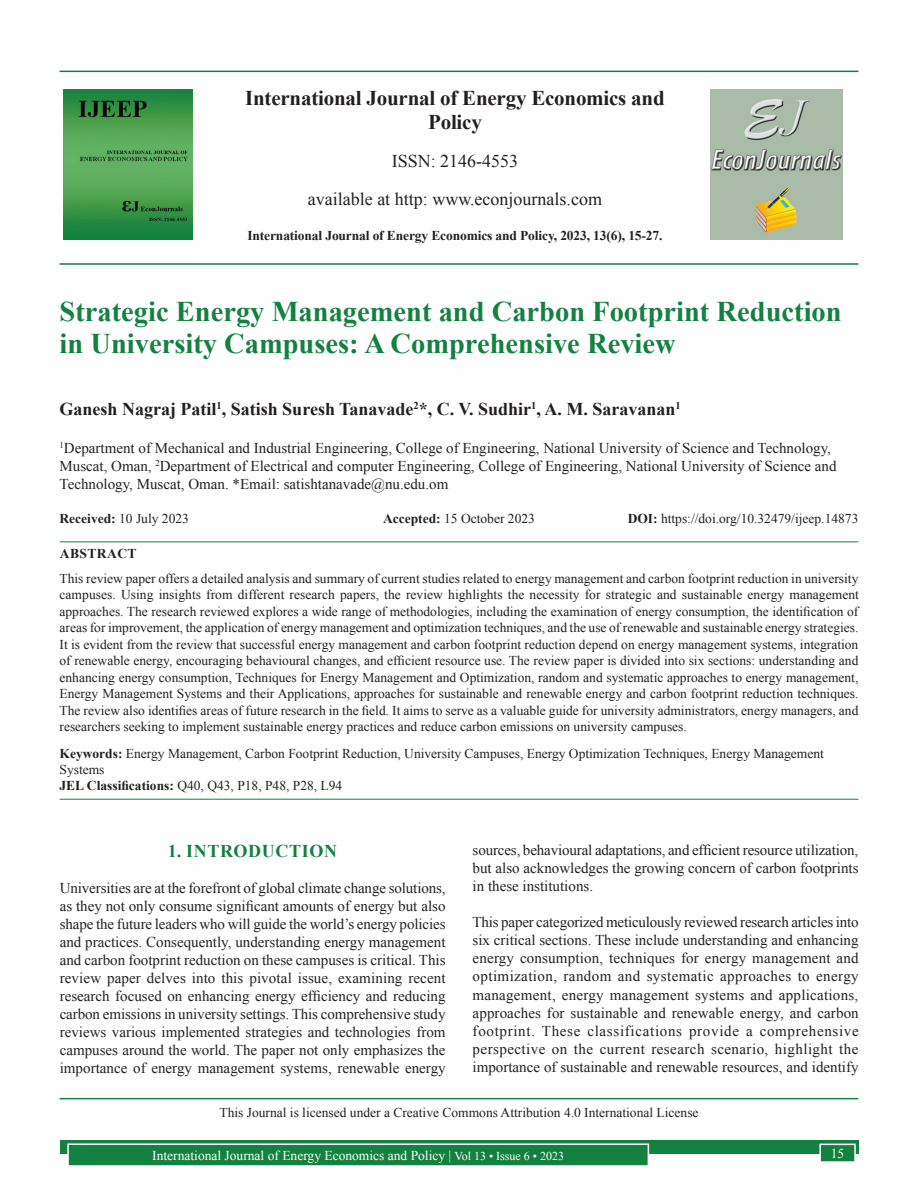
<style>
.page{position:relative;width:918px;height:1188px;background:#fff}
.page>*{position:absolute;margin:0;border:0;box-sizing:border-box;transform-origin:0 0}
.AT{font:700 28.5px/31.5px "Times New Roman";color:#13813f}
.JN{font:700 21px/24px "Times New Roman";letter-spacing:-.01em;color:#231f20;text-align:center}
.AU{font:700 18px "Times New Roman";color:#231f20}
.ISSN{font:18px "Times New Roman";color:#231f20}
.t1{font:700 18px "Times New Roman";letter-spacing:.035em;color:#13813f}
.TX{font:15px/18px "Times New Roman";color:#231f20;text-align:justify}
.AFF{font:15px/18px "Times New Roman";color:#231f20}
.ABS{font:13.5px/16.5px "Times New Roman";color:#231f20;text-align:justify}
.KWD{font:13.5px/16.2px "Times New Roman";color:#231f20}
.HIS{font:13.5px "Times New Roman";color:#231f20}
.CCA{font:13.5px "Times New Roman";color:#231f20}
.Folio{font:13.5px "Times New Roman";color:#fff}
.JD{font:700 13.5px "Times New Roman";letter-spacing:-.01em;color:#231f20}
.ABSH{font:700 13.5px "Times New Roman";letter-spacing:.035em;color:#231f20}
.s1{font-weight:700}
.s2{font-size:12px}
</style>
<div class="page">
<div style="left:60px;top:1140px;width:798px;height:13px;background:#13813f"></div>
<div style="left:68px;top:1144px;width:580px;height:22px;background:#13813f"></div>
<div style="left:67px;top:1143px;width:582px;height:24px;border:2px solid #fff"></div>
<div style="left:820px;top:1144px;width:35px;height:18px;background:#13813f"></div>
<div style="left:819px;top:1144px;width:37px;height:19px;border:2px solid #fff"></div>
<hr style="left:60px;top:71px;width:798px;height:1px;background:#13813f">
<hr style="left:60px;top:263px;width:798px;height:2px;background:#13813f">
<img style="left:64px;top:89px;width:129px;height:151px">
<img style="left:711px;top:89px;width:132px;height:150px">
<hr style="left:60px;top:541px;width:798px;height:1px;background:#13813f">
<hr style="left:60px;top:799px;width:798px;height:1px;background:#13813f">
<hr style="left:60px;top:1098px;width:798px;height:1px;background:#13813f">
<p class="JN" style="left:245px;top:85px;width:421px">International Journal of Energy Economics and<br>Policy</p>
<p class="ISSN" style="left:392px;top:148px;width:128px">ISSN: 2146-4553</p>
<p class="ISSN" style="left:308px;top:186px;width:296px">available at http: www.econjournals.com</p>
<p class="JD" style="left:247px;top:226px;width:417px">International Journal of Energy Economics and Policy, 2023, 13(6), 15-27.</p>
<p class="AT" style="left:60px;top:295px;width:784px">Strategic Energy Management and Carbon Footprint Reduction in University Campuses: A Comprehensive Review</p>
<p class="AU" style="left:60px;top:396px;width:623px">Ganesh Nagraj Patil<sup>1</sup>, Satish Suresh Tanavade<sup>2</sup>*, C. V. Sudhir<sup>1</sup>, A. M. Saravanan<sup>1</sup></p>
<p class="AFF" style="left:60px;top:438px;width:779px"><sup>1</sup>Department of Mechanical and Industrial Engineering, College of Engineering, National University of Science and Technology,<br>Muscat, Oman, <sup>2</sup>Department of Electrical and computer Engineering, College of Engineering, National University of Science and<br>Technology, Muscat, Oman. *Email: satishtanavade@nu.edu.om</p>
<p class="HIS" style="left:60px;top:509px;width:131px"><span class="s1">Received:</span> 10 July 2023</p>
<p class="HIS" style="left:383px;top:509px;width:153px"><span class="s1">Accepted:</span> 15 October 2023</p>
<p class="HIS" style="left:628px;top:509px;width:232px"><span class="s1">DOI:</span> https://doi.org/10.32479/ijeep.14873</p>
<p class="ABSH" style="left:60px;top:543px;width:78px">ABSTRACT</p>
<p class="ABS" style="left:60px;top:570px;width:801px">This review paper offers a detailed analysis and summary of current studies related to energy management and carbon footprint reduction in university campuses. Using insights from different research papers, the review highlights the necessity for strategic and sustainable energy management approaches. The research reviewed explores a wide range of methodologies, including the examination of energy consumption, the identification of areas for improvement, the application of energy management and optimization techniques, and the use of renewable and sustainable energy strategies.<br>It is evident from the review that successful energy management and carbon footprint reduction depend on energy management systems, integration of renewable energy, encouraging behavioural changes, and efficient resource use. The review paper is divided into six sections: understanding and enhancing energy consumption, Techniques for Energy Management and Optimization, random and systematic approaches to energy management, Energy Management Systems and their Applications, approaches for sustainable and renewable energy and carbon footprint reduction techniques.<br>The review also identifies areas of future research in the field. It aims to serve as a valuable guide for university administrators, energy managers, and researchers seeking to implement sustainable energy practices and reduce carbon emissions on university campuses.</p>
<p class="KWD" style="left:60px;top:745px;width:766px"><span class="s1">Keywords:</span> Energy Management, Carbon Footprint Reduction, University Campuses, Energy Optimization Techniques, Energy Management<br>Systems<br><span class="s1">JEL Classifications:</span> Q40, Q43, P18, P48, P28, L94</p>
<p class="TX" style="left:473px;top:840px;width:387px">sources, behavioural adaptations, and efficient resource utilization, but also acknowledges the growing concern of carbon footprints in these institutions.</p>
<p class="TX" style="left:473px;top:913px;width:388px">This paper categorized meticulously reviewed research articles into six critical sections. These include understanding and enhancing energy consumption, techniques for energy management and optimization, random and systematic approaches to energy management, energy management systems and applications, approaches for sustainable and renewable energy, and carbon footprint. These classifications provide a comprehensive perspective on the current research scenario, highlight the importance of sustainable and renewable resources, and identify</p>
<p class="CCA" style="left:219px;top:1103px;width:481px">This Journal is licensed under a Creative Commons Attribution 4.0 International License</p>
<h1 class="t1" style="left:168px;top:838px;width:171px">1. INTRODUCTION</h1>
<p class="TX" style="left:60px;top:878px;width:388px">Universities are at the forefront of global climate change solutions, as they not only consume significant amounts of energy but also shape the future leaders who will guide the world’s energy policies and practices. Consequently, understanding energy management and carbon footprint reduction on these campuses is critical. This review paper delves into this pivotal issue, examining recent research focused on enhancing energy efficiency and reducing carbon emissions in university settings. This comprehensive study reviews various implemented strategies and technologies from campuses around the world. The paper not only emphasizes the importance of energy management systems, renewable energy</p>
<p class="Folio" style="left:152px;top:1146px;width:413px">International Journal of Energy Economics and Policy | <span class="s2">Vol 13 • Issue 6 • 2023</span></p>
<p class="Folio" style="left:831px;top:1144px;width:15px">15</p>
</div>
